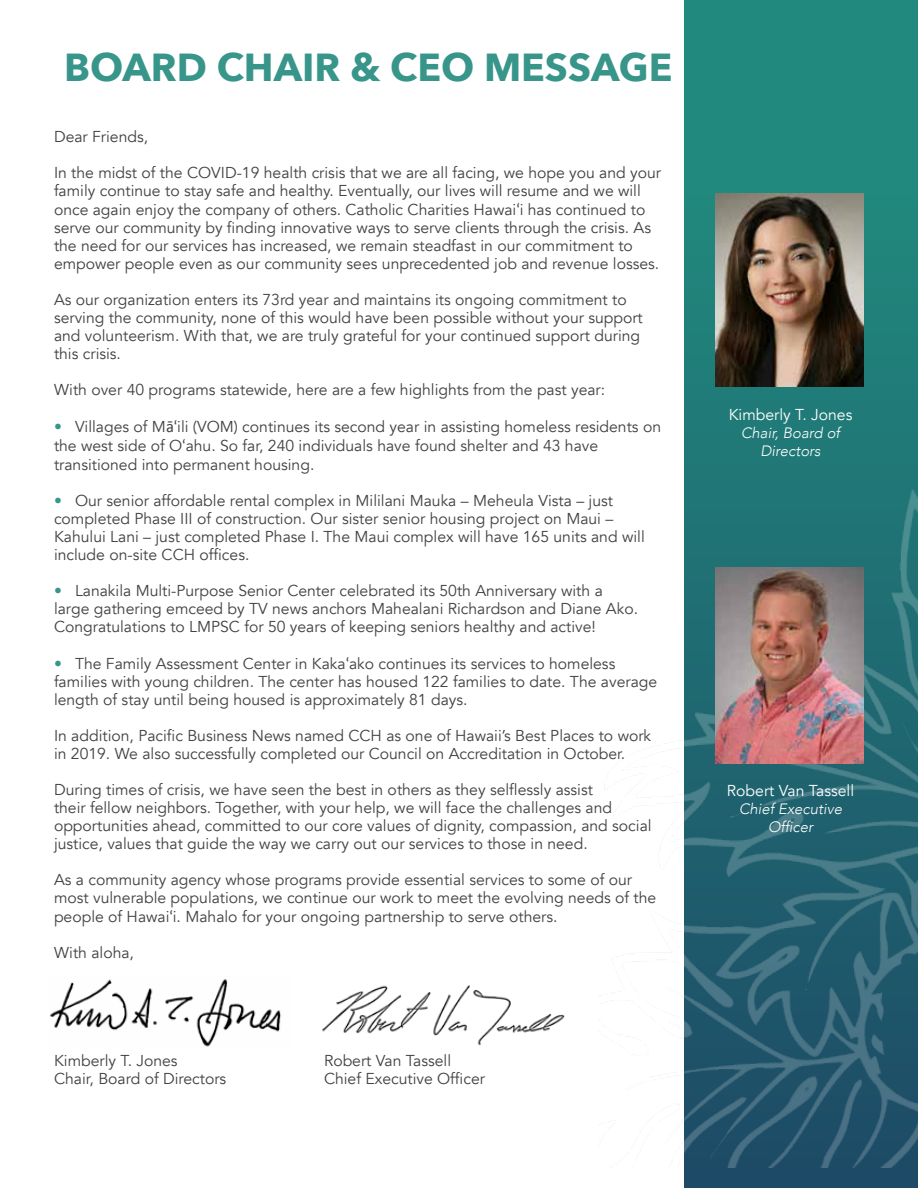
<style>
.page{position:relative;width:918px;height:1188px;background:#fff}
.page>*{position:absolute;margin:0;border:0;box-sizing:border-box;transform-origin:0 0}
.t1{font:700 39px "Avenir Next";color:#37958a}
.t2{font:15.75px/18px "Avenir";color:#414042}
.t3{font:15.75px "Avenir";color:#fff}
.t4{font:italic 300 15px/18px "Avenir";color:#fff;text-align:center}
.s1{font-family:"Lato"}
.s2{color:#37958a}
.s3{font-family:"Calibri";font-size:16.5px}
</style>
<div class="page">
<img style="left:50px;top:979px;width:231px;height:68px">
<img style="left:322px;top:985px;width:243px;height:61px">
<svg style="left:685px;top:0;width:233px;height:1188px;background:#20817a"></svg>
<img style="left:604px;top:418px;width:314px;height:749px">
<img style="left:716px;top:193px;width:148px;height:193px">
<img style="left:716px;top:567px;width:148px;height:197px">
<h1 class="t1" style="left:64px;top:34px;width:610px">BOARD CHAIR &amp; CEO MESSAGE</h1>
<p class="t2" style="left:54px;top:128px;width:96px">Dear Friends,</p>
<p class="t2" style="left:54px;top:164px;width:609px">In the midst of the COVID-19 health crisis that we are all facing, we hope you and your family continue to stay safe and healthy. Eventually, our lives will resume and we will once again enjoy the company of others. Catholic Charities Hawai<span class="s1">ʻ</span>i has continued to serve our community by finding innovative ways to serve clients through the crisis. As the need for our services has increased, we remain steadfast in our commitment to empower people even as our community sees unprecedented job and revenue losses.</p>
<p class="t2" style="left:54px;top:291px;width:590px">As our organization enters its 73rd year and maintains its ongoing commitment to serving the community, none of this would have been possible without your support and volunteerism. With that, we are truly grateful for your continued support during this crisis.</p>
<p class="t2" style="left:54px;top:381px;width:553px">With over 40 programs statewide, here are a few highlights from the past year:</p>
<p class="t2" style="left:54px;top:417px;width:609px;line-height:18.9px"><span class="s2">•</span> Villages of M<span class="s3">ā</span><span class="s1">ʻ</span>ili (VOM) continues its second year in assisting homeless residents on the west side of O<span class="s1">ʻ</span>ahu. So far, 240 individuals have found shelter and 43 have transitioned into permanent housing.</p>
<p class="t2" style="left:54px;top:492px;width:592px"><span class="s2">•</span> Our senior affordable rental complex in Mililani Mauka – Meheula Vista – just completed Phase III of construction. Our sister senior housing project on Maui – Kahului Lani – just completed Phase I. The Maui complex will have 165 units and will include on-site CCH offices.</p>
<p class="t2" style="left:54px;top:582px;width:586px"><span class="s2">•</span> Lanakila Multi-Purpose Senior Center celebrated its 50th Anniversary with a large gathering emceed by TV news anchors Mahealani Richardson and Diane Ako.<br>Congratulations to LMPSC for 50 years of keeping seniors healthy and active!</p>
<p class="t2" style="left:54px;top:655px;width:605px"><span class="s2">•</span> The Family Assessment Center in Kaka<span class="s1">ʻ</span>ako continues its services to homeless families with young children. The center has housed 122 families to date. The average length of stay until being housed is approximately 81 days.</p>
<p class="t2" style="left:54px;top:727px;width:599px">In addition, Pacific Business News named CCH as one of Hawaii’s Best Places to work in 2019. We also successfully completed our Council on Accreditation in October.</p>
<p class="t2" style="left:54px;top:781px;width:599px">During times of crisis, we have seen the best in others as they selflessly assist<br>their fellow neighbors. Together, with your help, we will face the challenges and opportunities ahead, committed to our core values of dignity, compassion, and social justice, values that guide the way we carry out our services to those in need.</p>
<p class="t2" style="left:54px;top:870px;width:604px;line-height:18.5px">As a community agency whose programs provide essential services to some of our most vulnerable populations, we continue our work to meet the evolving needs of the people of Hawai<span class="s1">ʻ</span>i. Mahalo for your ongoing partnership to serve others.</p>
<p class="t2" style="left:54px;top:943px;width:81px">With aloha,</p>
<p class="t2" style="left:54px;top:1051px;width:125px">Kimberly T. Jones</p>
<p class="t2" style="left:324px;top:1051px;width:129px">Robert Van Tassell</p>
<p class="t2" style="left:54px;top:1069px;width:174px">Chair, Board of Directors</p>
<p class="t2" style="left:324px;top:1069px;width:163px">Chief Executive Officer</p>
<p class="t3" style="left:729px;top:405px;width:125px">Kimberly T. Jones</p>
<p class="t4" style="left:741px;top:424px;width:100px">Chair, Board of<br>Directors</p>
<p class="t3" style="left:727px;top:781px;width:129px">Robert Van Tassell</p>
<p class="t4" style="left:739px;top:799px;width:105px">Chief Executive<br>Officer</p>
</div>
